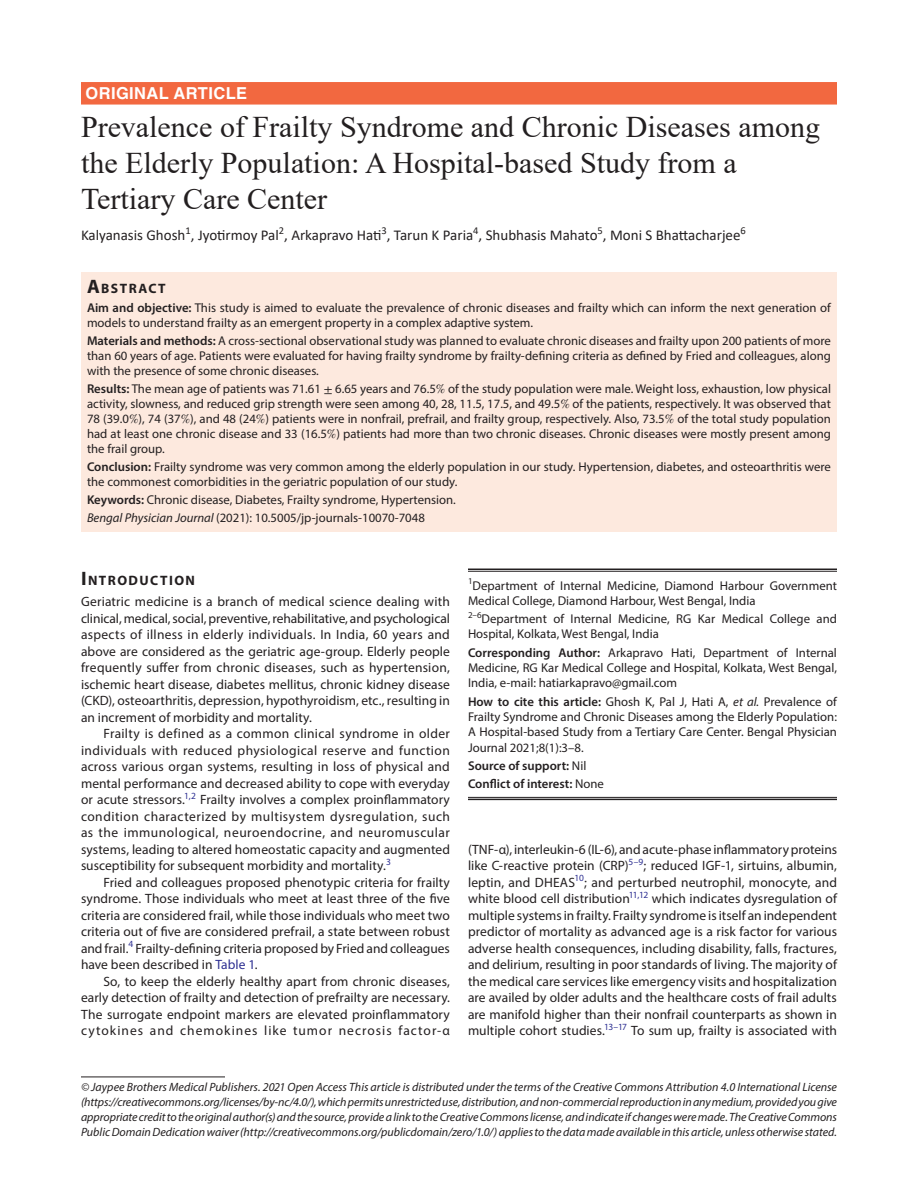
<style>
.page{position:relative;width:918px;height:1188px;background:#fff}
.page>*{position:absolute;margin:0;border:0;box-sizing:border-box;transform-origin:0 0}
.t1{font:30px/36px "Times New Roman";color:#231f20}
.BPJ-ART{font:700 16.5px "Helvetica LT Std";letter-spacing:.025em;color:#fff}
.AuthorName{font:15px "Calibri";color:#231f20}
.Head-1-first{font:700 13.65px "Myriad Pro";letter-spacing:.105em;color:#231f20}
.AbstractTitle{font:700 13.65px "Myriad Pro";letter-spacing:.105em;color:#231f20}
.Para-Indent{font:13.5px/16.5px "Myriad Pro";letter-spacing:.005em;color:#231f20;text-align:justify}
.Para-NoIndent{font:13.5px/16.5px "Myriad Pro";letter-spacing:.005em;color:#231f20;text-align:justify}
.Keywords{font:12.75px/15px "Myriad Pro";color:#231f20}
.Corollary-Para{font:12.75px/15.3px "Myriad Pro";color:#231f20;text-align:justify}
.Affiliation-first{font:12.75px/15.3px "Myriad Pro";color:#231f20}
.Affiliation{font:12.75px/15.3px "Myriad Pro";color:#231f20}
.JT_DOI{font:12.75px "Myriad Pro";color:#231f20}
.Affiliation-foot-las{font:600 12.75px "Myriad Pro";color:#231f20}
.Corollary-Para-2{font:600 12.75px "Myriad Pro";color:#231f20}
.FootNote{font:italic 12px/15px "Myriad Pro";color:#231f20;text-align:justify}
.s1{font-size:19.5px}
.s2{font-weight:600}
.s3{font-family:"STIX General"}
.s4{font-style:italic}
.s5{color:#2e3092}
.s6{font-weight:400}
</style>
<div class="page">
<div style="left:81px;top:82px;width:756px;height:23px;background:#f26840"></div>
<div style="left:81px;top:272px;width:756px;height:26px;background:#fde9de"></div>
<div style="left:81px;top:297px;width:756px;height:39px;background:#fde9de"></div>
<div style="left:81px;top:330px;width:756px;height:54px;background:#fde9de"></div>
<div style="left:81px;top:378px;width:756px;height:84px;background:#fde9de"></div>
<div style="left:81px;top:456px;width:756px;height:39px;background:#fde9de"></div>
<div style="left:81px;top:489px;width:756px;height:24px;background:#fde9de"></div>
<div style="left:81px;top:507px;width:756px;height:24px;background:#fde9de"></div>
<hr style="left:468px;top:569px;width:369px;height:1px;background:#231f20">
<hr style="left:468px;top:571px;width:369px;height:1px;background:#231f20">
<hr style="left:468px;top:797px;width:369px;height:1px;background:#231f20">
<hr style="left:468px;top:799px;width:369px;height:1px;background:#231f20">
<hr style="left:81px;top:1077px;width:144px;height:1px;background:#231f20">
<p class="BPJ-ART" style="left:86px;top:83px;width:163px">ORIGINAL ARTICLE</p>
<p class="t1" style="left:81px;top:108px;width:741px">Prevalence of Frailty Syndrome and Chronic Diseases among the Elderly Population: A Hospital-based Study from a<br>Tertiary Care Center</p>
<p class="AuthorName" style="left:81px;top:225px;width:666px">Kalyanasis Ghosh<sup>1</sup>, Jyotirmoy Pal<sup>2</sup>, Arkapravo Hati<sup>3</sup>, Tarun K Paria<sup>4</sup>, Shubhasis Mahato<sup>5</sup>, Moni S Bhattacharjee<sup>6</sup></p>
<p class="AbstractTitle" style="left:87px;top:279px;width:80px"><span class="s1">A</span>BSTRACT</p>
<p class="Keywords" style="left:87px;top:300px;width:746px"><span class="s2">Aim and objective:</span> This study is aimed to evaluate the prevalence of chronic diseases and frailty which can inform the next generation of models to understand frailty as an emergent property in a complex adaptive system.</p>
<p class="Keywords" style="left:87px;top:333px;width:746px;text-align:justify"><span class="s2">Materials and methods:</span> A cross-sectional observational study was planned to evaluate chronic diseases and frailty upon 200 patients of more than 60 years of age. Patients were evaluated for having frailty syndrome by frailty-defining criteria as defined by Fried and colleagues, along with the presence of some chronic diseases.</p>
<p class="Keywords" style="left:87px;top:381px;width:746px;text-align:justify"><span class="s2">Results:</span> The mean age of patients was 71.61 <span class="s3">±</span> 6.65 years and 76.5<span class="s3">%</span> of the study population were male. Weight loss, exhaustion, low physical activity, slowness, and reduced grip strength were seen among 40, 28, 11.5, 17.5, and 49.5<span class="s3">%</span> of the patients, respectively. It was observed that 78 (39.0<span class="s3">%</span>), 74 (37<span class="s3">%</span>), and 48 (24<span class="s3">%</span>) patients were in nonfrail, prefrail, and frailty group, respectively. Also, 73.5<span class="s3">%</span> of the total study population had at least one chronic disease and 33 (16.5<span class="s3">%</span>) patients had more than two chronic diseases. Chronic diseases were mostly present among the frail group.</p>
<p class="Keywords" style="left:87px;top:459px;width:745px"><span class="s2">Conclusion:</span> Frailty syndrome was very common among the elderly population in our study. Hypertension, diabetes, and osteoarthritis were the commonest comorbidities in the geriatric population of our study.</p>
<p class="Keywords" style="left:87px;top:492px;width:370px"><span class="s2">Keywords:</span> Chronic disease, Diabetes, Frailty syndrome, Hypertension.</p>
<p class="JT_DOI" style="left:87px;top:510px;width:339px"><span class="s4">Bengal Physician Journal</span> (2021): 10.5005/jp-journals-10070-7048</p>
<p class="Head-1-first" style="left:81px;top:572px;width:116px"><span class="s1">I</span>NTRODUCTION</p>
<p class="Para-NoIndent" style="left:81px;top:593px;width:371px">Geriatric medicine is a branch of medical science dealing with clinical, medical, social, preventive, rehabilitative, and psychological aspects of illness in elderly individuals. In India, 60 years and above are considered as the geriatric age-group. Elderly people frequently suffer from chronic diseases, such as hypertension, ischemic heart disease, diabetes mellitus, chronic kidney disease (CKD), osteoarthritis, depression, hypothyroidism, etc., resulting in an increment of morbidity and mortality.</p>
<p class="Para-Indent" style="left:81px;top:725px;width:371px;text-indent:22px">Frailty is defined as a common clinical syndrome in older individuals with reduced physiological reserve and function across various organ systems, resulting in loss of physical and mental performance and decreased ability to cope with everyday or acute stressors.<sup>1,2</sup> Frailty involves a complex proinflammatory condition characterized by multisystem dysregulation, such as the immunological, neuroendocrine, and neuromuscular systems, leading to altered homeostatic capacity and augmented susceptibility for subsequent morbidity and mortality.<sup>3</sup></p>
<p class="Para-Indent" style="left:81px;top:874px;width:371px;text-indent:22px">Fried and colleagues proposed phenotypic criteria for frailty syndrome. Those individuals who meet at least three of the five criteria are considered frail, while those individuals who meet two criteria out of five are considered prefrail, a state between robust and frail.<sup>4</sup> Frailty-defining criteria proposed by Fried and colleagues have been described in <span class="s5">Table 1</span>.</p>
<p class="Para-Indent" style="left:81px;top:973px;width:371px;text-indent:22px">So, to keep the elderly healthy apart from chronic diseases, early detection of frailty and detection of prefrailty are necessary.<br>The surrogate endpoint markers are elevated proinflammatory cytokines and chemokines like tumor necrosis factor-α</p>
<p class="Affiliation-first" style="left:468px;top:577px;width:371px"><sup>1</sup>Department of Internal Medicine, Diamond Harbour Government<br>Medical College, Diamond Harbour, West Bengal, India</p>
<p class="Affiliation" style="left:468px;top:611px;width:370px"><sup>2–6</sup>Department of Internal Medicine, RG Kar Medical College and<br>Hospital, Kolkata, West Bengal, India</p>
<p class="Corollary-Para" style="left:468px;top:645px;width:370px"><span class="s2">Corresponding Author:</span> Arkapravo Hati, Department of Internal Medicine, RG Kar Medical College and Hospital, Kolkata, West Bengal, India, e-mail: hatiarkapravo@gmail.com</p>
<p class="Corollary-Para" style="left:468px;top:693px;width:371px"><span class="s2">How to cite this article:</span> Ghosh K, Pal J, Hati A, <span class="s4">et al.</span> Prevalence of Frailty Syndrome and Chronic Diseases among the Elderly Population:<br>A Hospital-based Study from a Tertiary Care Center. Bengal Physician Journal 2021;8(1):3–8.</p>
<p class="Corollary-Para-2" style="left:468px;top:757px;width:120px">Source of support: <span class="s6">Nil</span></p>
<p class="Affiliation-foot-las" style="left:468px;top:776px;width:137px">Conflict of interest: <span class="s6">None</span></p>
<p class="Para-Indent" style="left:468px;top:841px;width:371px">(TNF-α), interleukin-6 (IL-6), and acute-phase inflammatory proteins like C-reactive protein (CRP)<sup>5–9</sup>; reduced IGF-1, sirtuins, albumin, leptin, and DHEAS<sup>10</sup>; and perturbed neutrophil, monocyte, and white blood cell distribution<sup>11,12</sup> which indicates dysregulation of multiple systems in frailty. Frailty syndrome is itself an independent predictor of mortality as advanced age is a risk factor for various adverse health consequences, including disability, falls, fractures, and delirium, resulting in poor standards of living. The majority of the medical care services like emergency visits and hospitalization are availed by older adults and the healthcare costs of frail adults are manifold higher than their nonfrail counterparts as shown in multiple cohort studies.<sup>13–17</sup> To sum up, frailty is associated with</p>
<p class="FootNote" style="left:81px;top:1079px;width:758px">© Jaypee Brothers Medical Publishers. 2021 Open Access This article is distributed under the terms of the Creative Commons Attribution 4.0 International License (https://creativecommons.org/licenses/by-nc/4.0/), which permits unrestricted use, distribution, and non-commercial reproduction in any medium, provided you give appropriate credit to the original author(s) and the source, provide a link to the Creative Commons license, and indicate if changes were made. The Creative Commons Public Domain Dedication waiver (http://creativecommons.org/publicdomain/zero/1.0/) applies to the data made available in this article, unless otherwise stated.</p>
</div>
